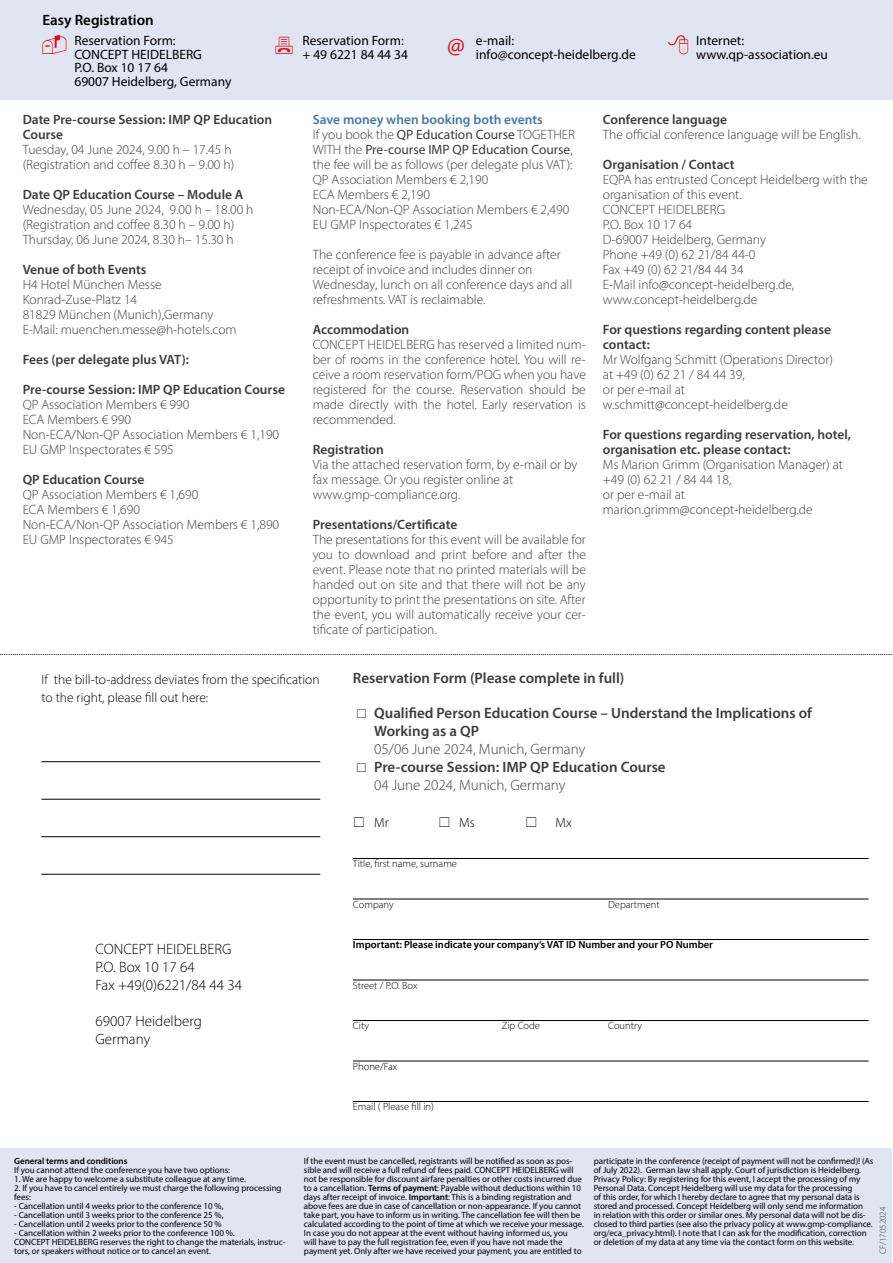
<style>
.page{position:relative;width:893px;height:1263px;background:#fff}
.page>*{position:absolute;margin:0;border:0;box-sizing:border-box;transform-origin:0 0}
.t1{font:600 15px/18px "Myriad Pro";color:#3c3c3b}
.t2{font:300 15px/18px "Myriad Pro";color:#000}
.t3{font:300 15px "Myriad Pro";color:#3c3c3b}
.t4{font:600 15px "Myriad Pro";color:#000}
.t5{font:300 13.5px/15px "Myriad Pro";color:#3c3c3b}
.t6{font:600 13.5px/15px "Myriad Pro";color:#3c3c3b}
.t7{font:13.5px/13.5px "Myriad Pro";color:#000}
.t8{font:300 13.5px/18px "Myriad Pro";color:#000}
.t9{font:300 10.5px "Myriad Pro";color:#000}
.t10{font:600 10.5px "Myriad Pro";color:#000}
.t11{font:9px/9px "Myriad Pro";letter-spacing:-.005em;color:#000}
.t12{font:600 9px "Myriad Pro";letter-spacing:-.005em;color:#000}
.t13{font:300 9px "Myriad Pro";color:#3c3c3b}
.s1{font-size:24px;color:#e30613}
.s2{font-weight:600;color:#4277ac}
.s3{font-weight:400}
.s4{font-weight:600}
</style>
<div class="page">
<div style="left:0;top:1148px;width:892px;height:115px;background:#e0e5f2"></div>
<hr style="left:353px;top:858px;width:515px;height:1px;background:#000">
<hr style="left:353px;top:899px;width:515px;height:1px;background:#000">
<hr style="left:353px;top:939px;width:515px;height:1px;background:#000">
<hr style="left:353px;top:980px;width:515px;height:1px;background:#000">
<hr style="left:353px;top:1020px;width:515px;height:1px;background:#000">
<hr style="left:353px;top:1061px;width:515px;height:1px;background:#000">
<hr style="left:353px;top:1101px;width:515px;height:1px;background:#000">
<hr style="left:41px;top:761px;width:279px;height:1px;background:#000">
<hr style="left:41px;top:799px;width:279px;height:1px;background:#000">
<hr style="left:41px;top:836px;width:279px;height:1px;background:#000">
<hr style="left:41px;top:874px;width:279px;height:1px;background:#000">
<svg style="left:0;top:654px;width:893px;height:1px"></svg>
<div style="left:0;top:0;width:893px;height:99px;background:#e0e5f2"></div>
<p class="t4" style="left:43px;top:10px;width:113px">Easy Registration</p>
<p class="t7" style="left:74px;top:34px;width:158px">Reservation Form:<br>CONCEPT HEIDELBERG<br>P.O. Box 10 17 64<br>69007 Heidelberg, Germany</p>
<p class="t7" style="left:302px;top:34px;width:107px">Reservation Form: + 49 6221 84 44 34</p>
<p class="t7" style="left:476px;top:34px;width:161px;text-indent:-29px"><span class="s1">@</span> e-mail: info@concept-heidelberg.de</p>
<p class="t7" style="left:696px;top:34px;width:133px">Internet: www.qp-association.eu</p>
<p class="t6" style="left:23px;top:112px;width:251px">Date Pre-course Session: IMP QP Education<br>Course</p>
<p class="t5" style="left:23px;top:142px;width:213px">Tuesday, 04 June 2024, 9.00 h – 17.45 h (Registration and coffee 8.30 h – 9.00 h)</p>
<p class="t6" style="left:23px;top:187px;width:222px">Date QP Education Course – Module A</p>
<p class="t5" style="left:23px;top:202px;width:232px">Wednesday, 05 June 2024, 9.00 h – 18.00 h (Registration and coffee 8.30 h – 9.00 h)<br>Thursday, 06 June 2024, 8.30 h– 15.30 h</p>
<p class="t6" style="left:23px;top:262px;width:125px">Venue of both Events</p>
<p class="t5" style="left:23px;top:277px;width:216px">H4 Hotel München Messe<br>Konrad-Zuse-Platz 14<br>81829 München (Munich),Germany<br>E-Mail: muenchen.messe@h-hotels.com</p>
<p class="t6" style="left:23px;top:352px;width:168px">Fees (per delegate plus VAT):</p>
<p class="t6" style="left:23px;top:382px;width:264px">Pre-course Session: IMP QP Education Course</p>
<p class="t5" style="left:23px;top:397px;width:258px">QP Association Members € 990<br>ECA Members € 990<br>Non-ECA/Non-QP Association Members € 1,190<br>EU GMP Inspectorates € 595</p>
<p class="t6" style="left:23px;top:472px;width:123px">QP Education Course</p>
<p class="t5" style="left:23px;top:487px;width:258px">QP Association Members € 1,690<br>ECA Members € 1,690<br>Non-ECA/Non-QP Association Members € 1,890<br>EU GMP Inspectorates € 945</p>
<p class="t6" style="left:603px;top:111px;width:126px">Conference language</p>
<p class="t5" style="left:603px;top:127px;width:259px">The official conference language will be English.</p>
<p class="t6" style="left:603px;top:156px;width:133px">Organisation / Contact</p>
<p class="t5" style="left:603px;top:172px;width:266px">EQPA has entrusted Concept Heidelberg with the organisation of this event.<br>CONCEPT HEIDELBERG<br>P.O. Box 10 17 64<br>D-69007 Heidelberg, Germany<br>Phone +49 (0) 62 21/84 44-0<br>Fax +49 (0) 62 21/84 44 34<br>E-Mail info@concept-heidelberg.de, www.concept-heidelberg.de</p>
<p class="t6" style="left:603px;top:321px;width:230px">For questions regarding content please contact:</p>
<p class="t5" style="left:603px;top:352px;width:232px">Mr Wolfgang Schmitt (Operations Director) at +49 (0) 62 21 / 84 44 39,<br>or per e-mail at w.schmitt@concept-heidelberg.de</p>
<p class="t6" style="left:603px;top:426px;width:250px">For questions regarding reservation, hotel, organisation etc. please contact:</p>
<p class="t5" style="left:603px;top:457px;width:242px">Ms Marion Grimm (Organisation Manager) at +49 (0) 62 21 / 84 44 18,<br>or per e-mail at marion.grimm@concept-heidelberg.de</p>
<p class="t5" style="left:313px;top:112px;width:264px"><span class="s2">Save money when booking both events<br></span>If you book the <span class="s3">QP Education Course</span> TOGETHER WITH the <span class="s3">Pre-course IMP QP Education Course</span>, the fee will be as follows (per delegate plus VAT):<br>QP Association Members € 2,190<br>ECA Members € 2,190<br>Non-ECA/Non-QP Association Members € 2,490<br>EU GMP Inspectorates € 1,245</p>
<p class="t5" style="left:313px;top:247px;width:261px">The conference fee is payable in advance after receipt of invoice and includes dinner on Wednesday, lunch on all conference days and all refreshments. VAT is reclaimable.</p>
<p class="t6" style="left:313px;top:322px;width:98px">Accommodation</p>
<p class="t5" style="left:313px;top:337px;width:275px;text-align:justify">CONCEPT HEIDELBERG has reserved a limited num&shy;ber of rooms in the conference hotel. You will re&shy;ceive a room reservation form/POG when you have registered for the course. Reservation should be made directly with the hotel. Early reservation is recommended.</p>
<p class="t6" style="left:313px;top:441px;width:73px">Registration</p>
<p class="t5" style="left:313px;top:457px;width:266px">Via the attached reservation form, by e-mail or by fax message. Or you register online at www.gmp-compliance.org.</p>
<p class="t6" style="left:313px;top:516px;width:146px">Presentations/Certificate</p>
<p class="t5" style="left:313px;top:532px;width:275px;text-align:justify">The presentations for this event will be available for you to download and print before and after the event. Please note that no printed materials will be handed out on site and that there will not be any opportunity to print the presentations on site. After the event, you will automatically receive your cer&shy;tificate of participation.</p>
<p class="t8" style="left:41px;top:670px;width:280px">If the bill-to-address deviates from the specification to the right, please fill out here:</p>
<p class="t2" style="left:95px;top:940px;width:148px">CONCEPT HEIDELBERG<br>P.O. Box 10 17 64<br>Fax +49(0)6221/84 44 34</p>
<p class="t2" style="left:95px;top:1012px;width:108px">69007 Heidelberg<br>Germany</p>
<p class="t1" style="left:353px;top:669px;width:273px">Reservation Form (Please complete in full)</p>
<p class="t1" style="left:374px;top:703px;width:439px">Qualified Person Education Course – Understand the Implications of<br>Working as a QP</p>
<p class="t3" style="left:374px;top:740px;width:213px">05/06 June 2024, Munich, Germany</p>
<p class="t1" style="left:374px;top:757px;width:293px">Pre-course Session: IMP QP Education Course</p>
<p class="t3" style="left:374px;top:776px;width:193px">04 June 2024, Munich, Germany</p>
<p class="t8" style="left:374px;top:813px;width:16px">Mr</p>
<p class="t8" style="left:459px;top:813px;width:17px">Ms</p>
<p class="t8" style="left:556px;top:813px;width:18px">Mx</p>
<p class="t9" style="left:353px;top:857px;width:106px">Title, first name, surname</p>
<p class="t9" style="left:353px;top:898px;width:42px">Company</p>
<p class="t9" style="left:608px;top:898px;width:53px">Department</p>
<p class="t10" style="left:353px;top:938px;width:362px">Important: Please indicate your company’s VAT ID Number and your PO Number</p>
<p class="t9" style="left:353px;top:979px;width:66px">Street / P.O. Box</p>
<p class="t9" style="left:353px;top:1019px;width:18px">City</p>
<p class="t9" style="left:502px;top:1019px;width:40px">Zip Code</p>
<p class="t9" style="left:608px;top:1019px;width:35px">Country</p>
<p class="t9" style="left:353px;top:1060px;width:46px">Phone/Fax</p>
<p class="t9" style="left:353px;top:1100px;width:83px">Email ( Please fill in)</p>
<p class="t12" style="left:14px;top:1155px;width:115px">General terms and conditions</p>
<p class="t11" style="left:14px;top:1165px;width:217px">If you cannot attend the conference you have two options:</p>
<p class="t11" style="left:14px;top:1174px;width:233px">1. We are happy to welcome a substitute colleague at any time.</p>
<p class="t11" style="left:14px;top:1183px;width:269px">2. If you have to cancel entirely we must charge the following processing fees:</p>
<p class="t11" style="left:14px;top:1201px;width:211px">- Cancellation until 4 weeks prior to the conference 10 %,</p>
<p class="t11" style="left:14px;top:1210px;width:211px">- Cancellation until 3 weeks prior to the conference 25 %,</p>
<p class="t11" style="left:14px;top:1219px;width:209px">- Cancellation until 2 weeks prior to the conference 50 %</p>
<p class="t11" style="left:14px;top:1228px;width:273px">- Cancellation within 2 weeks prior to the conference 100 %.<br>CONCEPT HEIDELBERG reserves the right to change the materials, instruc&shy;tors, or speakers without notice or to cancel an event.</p>
<p class="t11" style="left:304px;top:1156px;width:281px">If the event must be cancelled, registrants will be notified as soon as pos&shy;sible and will receive a full refund of fees paid. CONCEPT HEIDELBERG will not be responsible for discount airfare penalties or other costs incurred due to a cancellation. <span class="s4">Terms of payment</span>: Payable without deductions within 10 days after receipt of invoice. <span class="s4">Important</span>: This is a binding registration and above fees are due in case of cancellation or non-appearance. If you cannot take part, you have to inform us in writing. The cancellation fee will then be calculated according to the point of time at which we receive your message.<br>In case you do not appear at the event without having informed us, you<br>will have to pay the full registration fee, even if you have not made the payment yet. Only after we have received your payment, you are entitled to</p>
<p class="t11" style="left:594px;top:1156px;width:281px">participate in the conference (receipt of payment will not be confirmed)! (As of July 2022). German law shall apply. Court of jurisdiction is Heidelberg.<br>Privacy Policy: By registering for this event, I accept the processing of my Personal Data. Concept Heidelberg will use my data for the processing<br>of this order, for which I hereby declare to agree that my personal data is stored and processed. Concept Heidelberg will only send me information<br>in relation with this order or similar ones. My personal data will not be dis&shy;closed to third parties (see also the privacy policy at www.gmp-compliance. org/eca_privacy.html). I note that I can ask for the modification, correction or deletion of my data at any time via the contact form on this website.</p>
<p class="t13" style="left:877px;top:1254px;width:49px;rotate:-90deg">CF/17052024</p>
</div>
